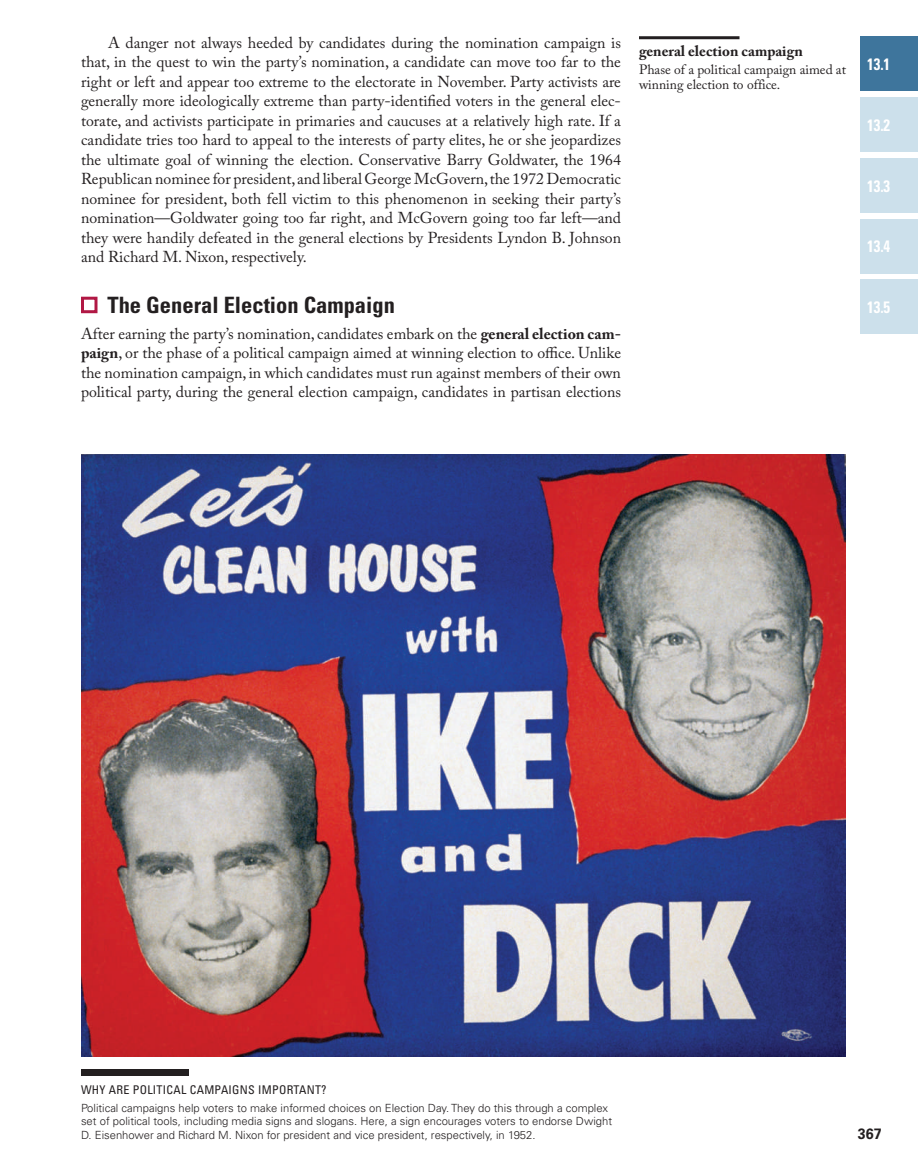
<style>
.page{position:relative;width:918px;height:1175px;background:#fff}
.page>*{position:absolute;margin:0;border:0;box-sizing:border-box;transform-origin:0 0}
.t1{font:700 condensed 22.5px "Univers LT Std";color:#231f20}
.t2{font:700 condensed 16.5px "Univers LT Std";color:#fff;scale:.9 1}
.t3{font:15.75px/19.5px "Adobe Caslon Pro";color:#231f20;text-align:justify}
.t4{font:700 15px "Adobe Caslon Pro";color:#231f20}
.t5{font:700 15px "Univers LT Std";color:#231f20;scale:.95 1}
.t6{font:13.5px/15px "Adobe Caslon Pro";color:#231f20}
.t7{font:condensed 12px "Univers LT Std";letter-spacing:.025em;color:#231f20}
.t8{font:300 11.25px/13.5px "Univers LT Std";color:#231f20}
.s1{font-weight:700}
</style>
<div class="page">
<div style="left:860px;top:218px;width:58px;height:55px;background:#cce0eb"></div>
<div style="left:860px;top:97px;width:58px;height:55px;background:#cce0eb"></div>
<div style="left:860px;top:279px;width:58px;height:55px;background:#cce0eb"></div>
<div style="left:860px;top:158px;width:58px;height:55px;background:#cce0eb"></div>
<div style="left:860px;top:36px;width:58px;height:55px;background:#3e759c"></div>
<div style="left:81px;top:297px;width:17px;height:16px;border:3px solid #b11844"></div>
<hr style="left:639px;top:36px;width:101px;height:3px;background:#231f20">
<div style="left:81px;top:1069px;width:108px;height:6px;background:#231f20"></div>
<img style="left:81px;top:455px;width:765px;height:601px">
<p class="t3" style="left:81px;top:32px;width:542px;text-indent:27px">A danger not always heeded by candidates during the nomination campaign is that, in the quest to win the party’s nomination, a candidate can move too far to the right or left and appear too extreme to the electorate in November. Party activists are generally more ideologically extreme than party-identified voters in the general elec&shy;torate, and activists participate in primaries and caucuses at a relatively high rate. If a candidate tries too hard to appeal to the interests of party elites, he or she jeopardizes the ultimate goal of winning the election. Conservative Barry Goldwater, the 1964<br>Republican nominee for president, and liberal George McGovern, the 1972 Democratic nominee for president, both fell victim to this phenomenon in seeking their party’s nomination—Goldwater going too far right, and McGovern going too far left—and they were handily defeated in the general elections by Presidents Lyndon B. Johnson and Richard M. Nixon, respectively.</p>
<h1 class="t1" style="left:107px;top:291px;width:289px">The General Election Campaign</h1>
<p class="t3" style="left:81px;top:323px;width:542px">After earning the party’s nomination, candidates embark on the <span class="s1">general election cam&shy;paign</span>, or the phase of a political campaign aimed at winning election to office. Unlike the nomination campaign, in which candidates must run against members of their own political party, during the general election campaign, candidates in partisan elections</p>
<p class="t4" style="left:639px;top:42px;width:165px">general election campaign</p>
<p class="t6" style="left:639px;top:62px;width:209px">Phase of a political campaign aimed at winning election to office.</p>
<p class="t2" style="left:867px;top:54px;width:27px">13.1</p>
<p class="t2" style="left:867px;top:115px;width:27px">13.2</p>
<p class="t2" style="left:867px;top:175px;width:27px">13.3</p>
<p class="t2" style="left:867px;top:236px;width:27px">13.4</p>
<p class="t2" style="left:867px;top:297px;width:27px">13.5</p>
<p class="t7" style="left:81px;top:1081px;width:247px">WHY ARE POLITI CAL CAMPAI GNS I MPORTANT?</p>
<p class="t8" style="left:81px;top:1100px;width:533px">Political campaigns help voters to make informed choices on Election Day. They do this through a complex set of political tools, including media signs and slogans. Here, a sign encourages voters to endorse Dwight<br>D. Eisenhower and Richard M. Nixon for president and vice president, respectively, in 1952.</p>
<p class="t5" style="left:858px;top:1124px;width:27px">367</p>
</div>
